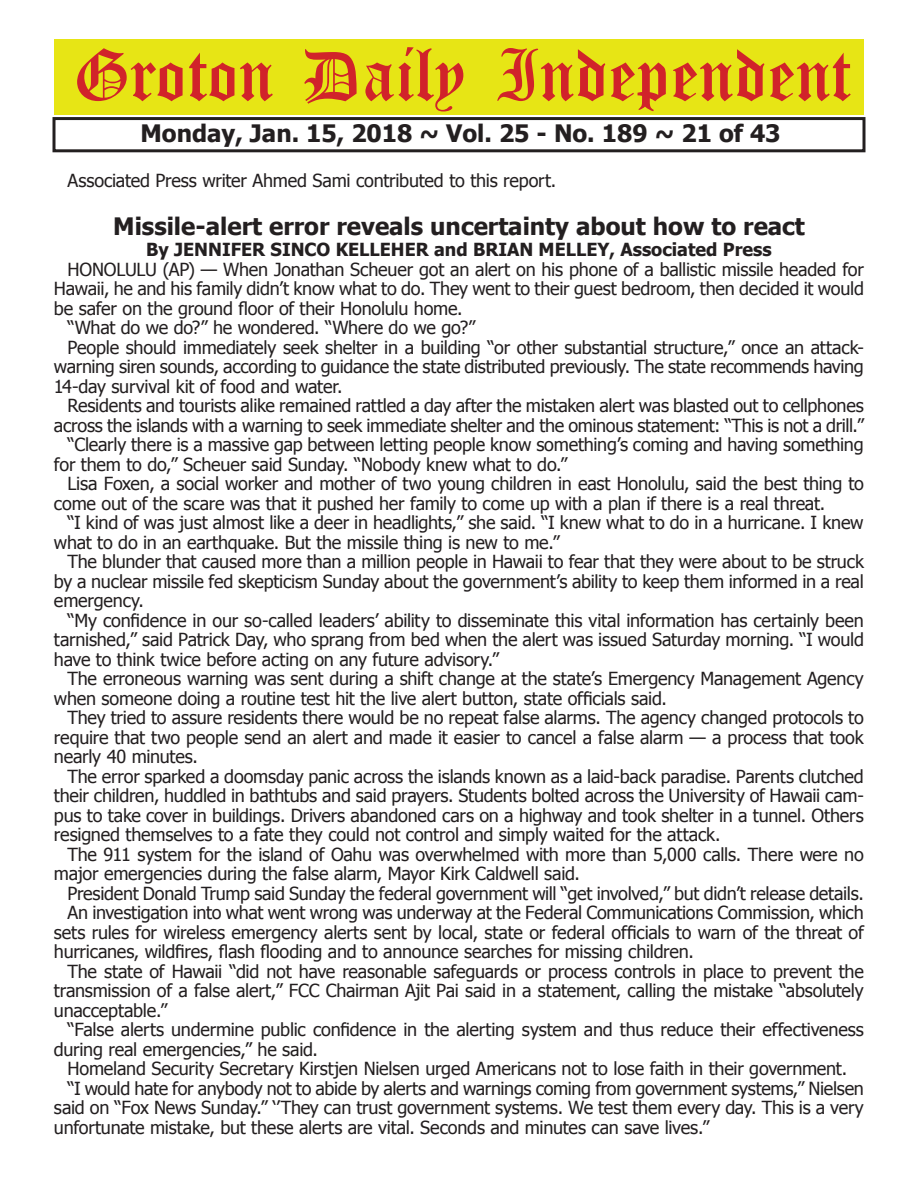
<style>
.page{position:relative;width:918px;height:1188px;background:#fff}
.page>*{position:absolute;margin:0;border:0;box-sizing:border-box;transform-origin:0 0}
.t1{font:54px "Old English Five";color:#d1232a}
.t2{font:700 24px "Tahoma";color:#231f20}
.t3{font:18px "Tahoma";letter-spacing:-.015em;color:#231f20}
.t4{font:700 18px "Tahoma";color:#231f20}
</style>
<div class="page">
<div style="left:52px;top:117px;width:814px;height:35px;border:3px solid #231f20"></div>
<div style="left:54px;top:40px;width:810px;height:75px;background:#e7e515"></div>
<h1 class="t1" style="left:73px;top:50px;width:779px">Groton Daily Independent</h1>
<h2 class="t2" style="left:141px;top:116px;width:642px">Monday, Jan. 15, 2018 ~ Vol. 25 - No. 189 ~ 21 of 43</h2>
<p class="t3" style="left:68px;top:168px;width:490px">Associated Press writer Ahmed Sami contributed to this report.</p>
<h2 class="t2" style="left:113px;top:209px;width:693px">Missile-alert error reveals uncertainty about how to react</h2>
<p class="t4" style="left:146px;top:237px;width:627px">By JENNIFER SINCO KELLEHER and BRIAN MELLEY, Associated Press</p>
<p class="t3" style="left:67px;top:257px;width:798px">HONOLULU (AP) — When Jonathan Scheuer got an alert on his phone of a ballistic missile headed for</p>
<p class="t3" style="left:54px;top:277px;width:812px">Hawaii, he and his family didn’t know what to do. They went to their guest bedroom, then decided it would</p>
<p class="t3" style="left:54px;top:296px;width:410px">be safer on the ground floor of their Honolulu home.</p>
<p class="t3" style="left:67px;top:316px;width:409px">“What do we do?” he wondered. “Where do we go?”</p>
<p class="t3" style="left:67px;top:335px;width:798px">People should immediately seek shelter in a building “or other substantial structure,” once an attack-</p>
<p class="t3" style="left:54px;top:355px;width:811px">warning siren sounds, according to guidance the state distributed previously. The state recommends having</p>
<p class="t3" style="left:54px;top:374px;width:290px">14-day survival kit of food and water.</p>
<p class="t3" style="left:67px;top:394px;width:798px">Residents and tourists alike remained rattled a day after the mistaken alert was blasted out to cellphones</p>
<p class="t3" style="left:54px;top:413px;width:811px">across the islands with a warning to seek immediate shelter and the ominous statement: “This is not a drill.”</p>
<p class="t3" style="left:67px;top:433px;width:798px">“Clearly there is a massive gap between letting people know something’s coming and having something</p>
<p class="t3" style="left:54px;top:452px;width:515px">for them to do,” Scheuer said Sunday. “Nobody knew what to do.”</p>
<p class="t3" style="left:67px;top:472px;width:798px">Lisa Foxen, a social worker and mother of two young children in east Honolulu, said the best thing to</p>
<p class="t3" style="left:54px;top:491px;width:773px">come out of the scare was that it pushed her family to come up with a plan if there is a real threat.</p>
<p class="t3" style="left:67px;top:511px;width:798px">“I kind of was just almost like a deer in headlights,” she said. “I knew what to do in a hurricane. I knew</p>
<p class="t3" style="left:54px;top:530px;width:507px">what to do in an earthquake. But the missile thing is new to me.”</p>
<p class="t3" style="left:67px;top:550px;width:798px">The blunder that caused more than a million people in Hawaii to fear that they were about to be struck</p>
<p class="t3" style="left:54px;top:569px;width:811px">by a nuclear missile fed skepticism Sunday about the government’s ability to keep them informed in a real</p>
<p class="t3" style="left:54px;top:589px;width:92px">emergency.</p>
<p class="t3" style="left:67px;top:608px;width:798px">“My confidence in our so-called leaders’ ability to disseminate this vital information has certainly been</p>
<p class="t3" style="left:54px;top:628px;width:812px">tarnished,” said Patrick Day, who sprang from bed when the alert was issued Saturday morning. “I would</p>
<p class="t3" style="left:54px;top:647px;width:447px">have to think twice before acting on any future advisory.”</p>
<p class="t3" style="left:67px;top:667px;width:798px">The erroneous warning was sent during a shift change at the state’s Emergency Management Agency</p>
<p class="t3" style="left:54px;top:686px;width:614px">when someone doing a routine test hit the live alert button, state officials said.</p>
<p class="t3" style="left:67px;top:706px;width:798px">They tried to assure residents there would be no repeat false alarms. The agency changed protocols to</p>
<p class="t3" style="left:54px;top:725px;width:811px">require that two people send an alert and made it easier to cancel a false alarm — a process that took</p>
<p class="t3" style="left:54px;top:745px;width:146px">nearly 40 minutes.</p>
<p class="t3" style="left:67px;top:764px;width:798px">The error sparked a doomsday panic across the islands known as a laid-back paradise. Parents clutched</p>
<p class="t3" style="left:54px;top:784px;width:812px">their children, huddled in bathtubs and said prayers. Students bolted across the University of Hawaii cam-</p>
<p class="t3" style="left:54px;top:803px;width:811px">pus to take cover in buildings. Drivers abandoned cars on a highway and took shelter in a tunnel. Others</p>
<p class="t3" style="left:54px;top:823px;width:668px">resigned themselves to a fate they could not control and simply waited for the attack.</p>
<p class="t3" style="left:67px;top:842px;width:798px">The 911 system for the island of Oahu was overwhelmed with more than 5,000 calls. There were no</p>
<p class="t3" style="left:54px;top:862px;width:528px">major emergencies during the false alarm, Mayor Kirk Caldwell said.</p>
<p class="t3" style="left:67px;top:881px;width:798px">President Donald Trump said Sunday the federal government will “get involved,” but didn’t release details.</p>
<p class="t3" style="left:67px;top:901px;width:798px">An investigation into what went wrong was underway at the Federal Communications Commission, which</p>
<p class="t3" style="left:54px;top:920px;width:811px">sets rules for wireless emergency alerts sent by local, state or federal officials to warn of the threat of</p>
<p class="t3" style="left:54px;top:940px;width:641px">hurricanes, wildfires, flash flooding and to announce searches for missing children.</p>
<p class="t3" style="left:67px;top:959px;width:798px">The state of Hawaii “did not have reasonable safeguards or process controls in place to prevent the</p>
<p class="t3" style="left:54px;top:979px;width:811px">transmission of a false alert,” FCC Chairman Ajit Pai said in a statement, calling the mistake “absolutely</p>
<p class="t3" style="left:54px;top:998px;width:115px">unacceptable.”</p>
<p class="t3" style="left:67px;top:1018px;width:798px">“False alerts undermine public confidence in the alerting system and thus reduce their effectiveness</p>
<p class="t3" style="left:54px;top:1037px;width:266px">during real emergencies,” he said.</p>
<p class="t3" style="left:67px;top:1057px;width:781px">Homeland Security Secretary Kirstjen Nielsen urged Americans not to lose faith in their government.</p>
<p class="t3" style="left:67px;top:1076px;width:798px">“I would hate for anybody not to abide by alerts and warnings coming from government systems,” Nielsen</p>
<p class="t3" style="left:54px;top:1096px;width:811px">said on “Fox News Sunday.” ‘’They can trust government systems. We test them every day. This is a very</p>
<p class="t3" style="left:54px;top:1115px;width:657px">unfortunate mistake, but these alerts are vital. Seconds and minutes can save lives.”</p>
</div>
